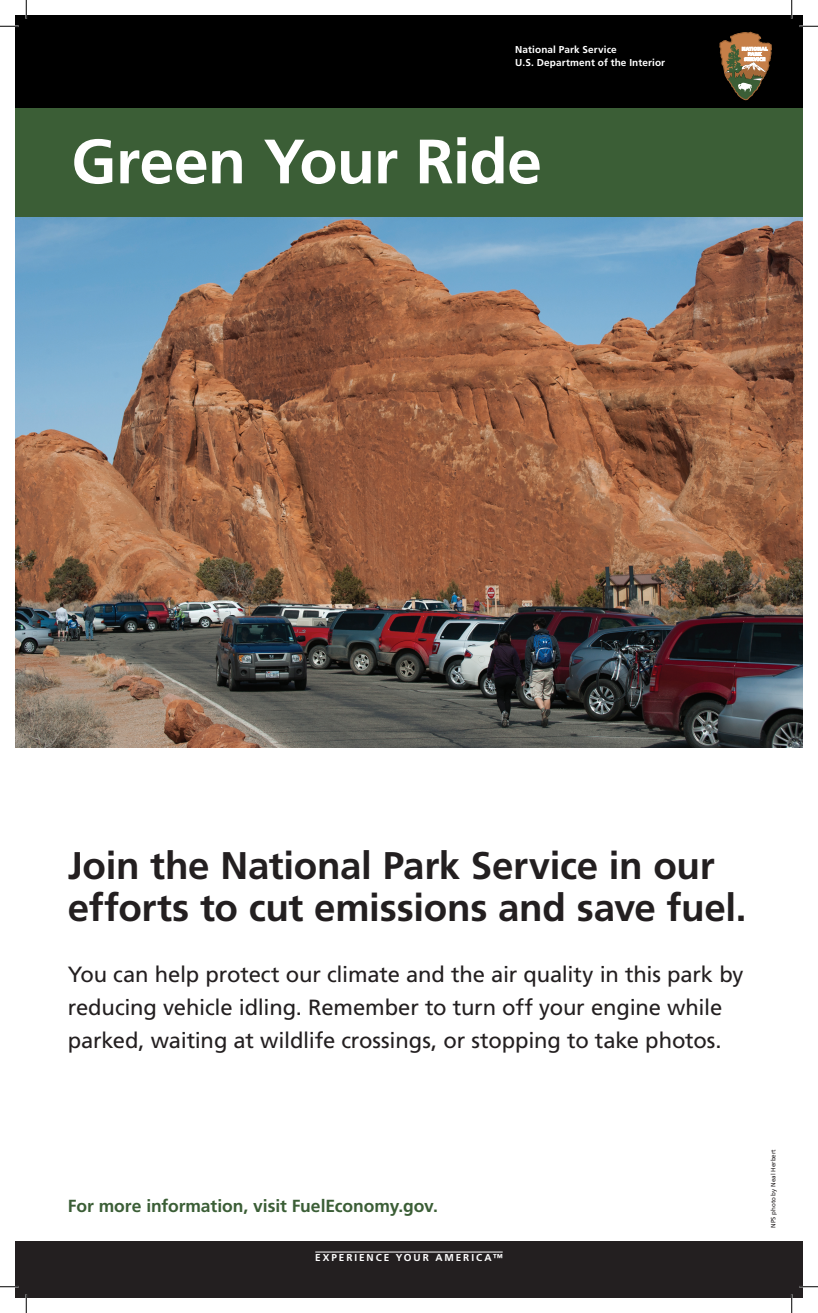
<style>
.page{position:relative;width:818px;height:1313px;background:#fff}
.page>*{position:absolute;margin:0;border:0;box-sizing:border-box;transform-origin:0 0}
.t1{font:700 62.5px "Frutiger LT Std";letter-spacing:-.01em;color:#fff}
.t2{font:700 38.5px/42.6px "Frutiger LT Std";letter-spacing:-.01em;color:#231f20}
.t3{font:22px/33px "Frutiger LT Std";letter-spacing:-.01em;color:#231f20}
.t4{font:700 17.5px "Frutiger LT Std";letter-spacing:-.005em;color:#3b5e36}
.t5{font:700 10px/12.5px "Frutiger LT Std";letter-spacing:.015em;color:#fff}
.t6{font:700 10px "Frutiger LT Std";letter-spacing:.19em;color:#fff}
.t7{font:6.25px "Frutiger LT Std";color:#231f20}
</style>
<div class="page">
<img style="left:15px;top:217px;width:787px;height:530px">
<div style="left:15px;top:107px;width:787px;height:110px;background:#3b5e36"></div>
<div style="left:15px;top:1241px;width:787px;height:57px;background:#231f20"></div>
<div style="left:15px;top:15px;width:787px;height:93px;background:#000"></div>
<svg style="left:719px;top:31px;width:53px;height:70px"></svg>
<hr style="left:315px;top:1251px;width:187px;height:1px;background:#fff">
<svg style="left:0;top:25px;width:19px;height:2px"></svg>
<svg style="left:799px;top:25px;width:19px;height:2px"></svg>
<svg style="left:0;top:1286px;width:19px;height:1px"></svg>
<svg style="left:799px;top:1285px;width:19px;height:2px"></svg>
<svg style="left:25px;top:0;width:2px;height:19px"></svg>
<svg style="left:25px;top:1294px;width:2px;height:18px"></svg>
<svg style="left:790px;top:0;width:2px;height:19px"></svg>
<svg style="left:790px;top:1294px;width:2px;height:18px"></svg>
<p class="t5" style="left:515px;top:44px;width:151px">National Park Service<br>U.S. Department of the Interior</p>
<h1 class="t1" style="left:71px;top:125px;width:472px">Green Your Ride</h1>
<h2 class="t2" style="left:68px;top:844px;width:680px">Join the National Park Service in our efforts to cut emissions and save fuel.</h2>
<p class="t3" style="left:68px;top:958px;width:677px">You can help protect our climate and the air quality in this park by reducing vehicle idling. Remember to turn off your engine while parked, waiting at wildlife crossings, or stopping to take photos.</p>
<p class="t4" style="left:68px;top:1196px;width:372px">For more information, visit FuelEconomy.gov.</p>
<p class="t6" style="left:315px;top:1252px;width:189px">EXPERIENCE YOUR AMERICA™</p>
<p class="t7" style="left:769px;top:1227px;width:80px;rotate:-90deg">NPS photo by Neal Herbert</p>
</div>
